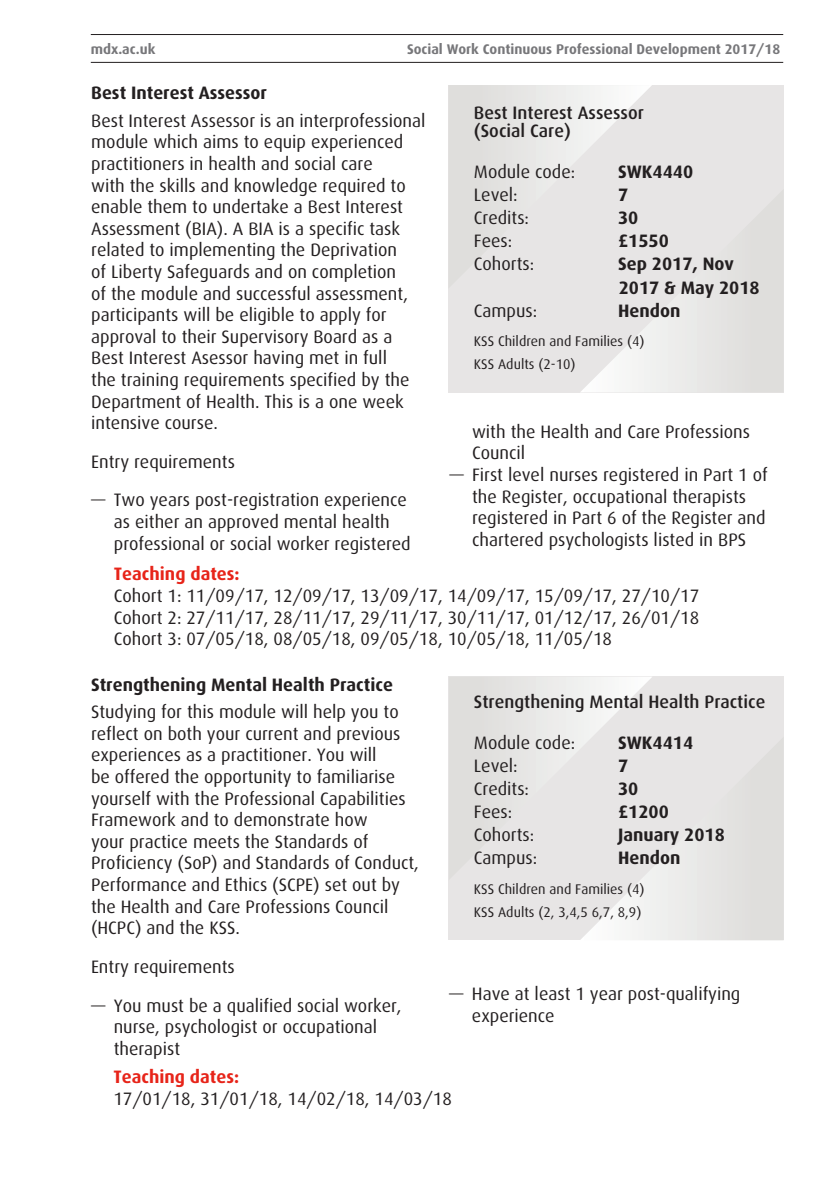
<style>
.page{position:relative;width:840px;height:1191px;background:#fff}
.page>*{position:absolute;margin:0;border:0;box-sizing:border-box;transform-origin:0 0}
._07_Body_text{font:18px/21.6px "Dax";color:#231f20}
._08_Body_text_indent{font:18px/21.6px "Dax";color:#231f20}
._08_Body_text_indent-2{font:700 18px/24px "Dax";color:#231f20}
._08_Body_text_indent-3{font:500 18px/18px "Dax";color:#231f20}
._04_Headings_02{font:700 18px "Dax";color:#231f20}
._09_Bullet_level_Rul{font:18px/21.6px "Dax";color:#231f20}
._08_Body_text_indent-4{font:14px "Dax";color:#231f20}
.t1{font:700 14px "Dax";color:#77777a}
.s1{font-weight:700;color:#e72419}
</style>
<div class="page">
<hr style="left:91px;top:34px;width:691px;height:1px;background:#231f20">
<hr style="left:91px;top:62px;width:691px;height:1px;background:#231f20">
<div style="left:448px;top:676px;width:335px;height:264px;background:#e7e5e5"></div>
<svg style="left:574px;top:677px;width:78px;height:77px"></svg>
<svg style="left:579px;top:736px;width:81px;height:204px"></svg>
<div style="left:448px;top:85px;width:335px;height:307px;background:#e7e5e5"></div>
<svg style="left:581px;top:314px;width:79px;height:78px"></svg>
<svg style="left:574px;top:85px;width:77px;height:77px"></svg>
<p class="t1" style="left:91px;top:41px;width:66px">mdx.ac.uk</p>
<p class="t1" style="left:407px;top:41px;width:374px">Social Work Continuous Professional Development 2017/18</p>
<p class="_04_Headings_02" style="left:91px;top:83px;width:177px">Best Interest Assessor</p>
<p class="_07_Body_text" style="left:91px;top:110px;width:335px">Best Interest Assessor is an interprofessional module which aims to equip experienced practitioners in health and social care<br>with the skills and knowledge required to enable them to undertake a Best Interest Assessment (BIA). A BIA is a specific task related to implementing the Deprivation<br>of Liberty Safeguards and on completion<br>of the module and successful assessment, participants will be eligible to apply for approval to their Supervisory Board as a Best Interest Asessor having met in full<br>the training requirements specified by the Department of Health. This is a one week intensive course.</p>
<p class="_07_Body_text" style="left:91px;top:451px;width:145px">Entry requirements</p>
<p class="_07_Body_text" style="left:114px;top:489px;width:298px;text-indent:-23px">— Two years post-registration experience as either an approved mental health professional or social worker registered</p>
<p class="_08_Body_text_indent-3" style="left:473px;top:104px;width:171px">Best Interest Assessor (Social Care)</p>
<p class="_08_Body_text_indent" style="left:473px;top:161px;width:103px">Module code:</p>
<p class="_08_Body_text_indent-2" style="left:617px;top:160px;width:77px">SWK4440</p>
<p class="_08_Body_text_indent" style="left:473px;top:184px;width:45px">Level:</p>
<p class="_08_Body_text_indent-2" style="left:617px;top:183px;width:12px">7</p>
<p class="_08_Body_text_indent" style="left:473px;top:207px;width:57px">Credits:</p>
<p class="_08_Body_text_indent-2" style="left:617px;top:206px;width:22px">30</p>
<p class="_08_Body_text_indent" style="left:473px;top:230px;width:40px">Fees:</p>
<p class="_08_Body_text_indent-2" style="left:617px;top:229px;width:52px">£1550</p>
<p class="_08_Body_text_indent" style="left:473px;top:253px;width:62px">Cohorts:</p>
<p class="_08_Body_text_indent-2" style="left:617px;top:252px;width:143px">Sep 2017, Nov<br>2017 &amp; May 2018</p>
<p class="_08_Body_text_indent" style="left:473px;top:300px;width:65px">Campus:</p>
<p class="_08_Body_text_indent-2" style="left:617px;top:299px;width:64px">Hendon</p>
<p class="_08_Body_text_indent-4" style="left:473px;top:333px;width:172px">KSS Children and Families (4)</p>
<p class="_08_Body_text_indent-4" style="left:473px;top:356px;width:103px">KSS Adults (2-10)</p>
<p class="_09_Bullet_level_Rul" style="left:472px;top:421px;width:279px">with the Health and Care Professions<br>Council</p>
<p class="_07_Body_text" style="left:472px;top:464px;width:297px;text-indent:-23px">— First level nurses registered in Part 1 of the Register, occupational therapists registered in Part 6 of the Register and chartered psychologists listed in BPS</p>
<p class="_08_Body_text_indent" style="left:114px;top:563px;width:586px"><span class="s1">Teaching dates:<br></span>Cohort 1: 11/09/17, 12/09/17, 13/09/17, 14/09/17, 15/09/17, 27/10/17<br>Cohort 2: 27/11/17, 28/11/17, 29/11/17, 30/11/17, 01/12/17, 26/01/18<br>Cohort 3: 07/05/18, 08/05/18, 09/05/18, 10/05/18, 11/05/18</p>
<p class="_04_Headings_02" style="left:91px;top:674px;width:303px">Strengthening Mental Health Practice</p>
<p class="_08_Body_text_indent" style="left:91px;top:701px;width:329px">Studying for this module will help you to reflect on both your current and previous experiences as a practitioner. You will<br>be offered the opportunity to familiarise yourself with the Professional Capabilities Framework and to demonstrate how<br>your practice meets the Standards of Proficiency (SoP) and Standards of Conduct, Performance and Ethics (SCPE) set out by the Health and Care Professions Council (HCPC) and the KSS.</p>
<p class="_07_Body_text" style="left:91px;top:956px;width:145px">Entry requirements</p>
<p class="_07_Body_text" style="left:114px;top:994px;width:289px;text-indent:-23px">— You must be a qualified social worker, nurse, psychologist or occupational therapist</p>
<p class="_07_Body_text" style="left:471px;top:983px;width:270px;text-indent:-23px">— Have at least 1 year post-qualifying experience</p>
<p class="_08_Body_text_indent-3" style="left:473px;top:692px;width:293px">Strengthening Mental Health Practice</p>
<p class="_08_Body_text_indent" style="left:473px;top:731px;width:103px">Module code:</p>
<p class="_08_Body_text_indent-2" style="left:617px;top:730px;width:77px">SWK4414</p>
<p class="_08_Body_text_indent" style="left:473px;top:754px;width:45px">Level:</p>
<p class="_08_Body_text_indent-2" style="left:617px;top:753px;width:12px">7</p>
<p class="_08_Body_text_indent" style="left:473px;top:777px;width:57px">Credits:</p>
<p class="_08_Body_text_indent-2" style="left:617px;top:776px;width:22px">30</p>
<p class="_08_Body_text_indent" style="left:473px;top:801px;width:40px">Fees:</p>
<p class="_08_Body_text_indent-2" style="left:617px;top:799px;width:52px">£1200</p>
<p class="_08_Body_text_indent" style="left:473px;top:824px;width:62px">Cohorts:</p>
<p class="_08_Body_text_indent-2" style="left:617px;top:822px;width:108px">January 2018</p>
<p class="_08_Body_text_indent" style="left:473px;top:847px;width:65px">Campus:</p>
<p class="_08_Body_text_indent-2" style="left:617px;top:845px;width:64px">Hendon</p>
<p class="_08_Body_text_indent-4" style="left:473px;top:881px;width:172px">KSS Children and Families (4)</p>
<p class="_08_Body_text_indent-4" style="left:473px;top:904px;width:169px">KSS Adults (2, 3,4,5 6,7, 8,9)</p>
<p class="_08_Body_text_indent" style="left:113px;top:1066px;width:340px"><span class="s1">Teaching dates:<br></span>17/01/18, 31/01/18, 14/02/18, 14/03/18</p>
</div>
